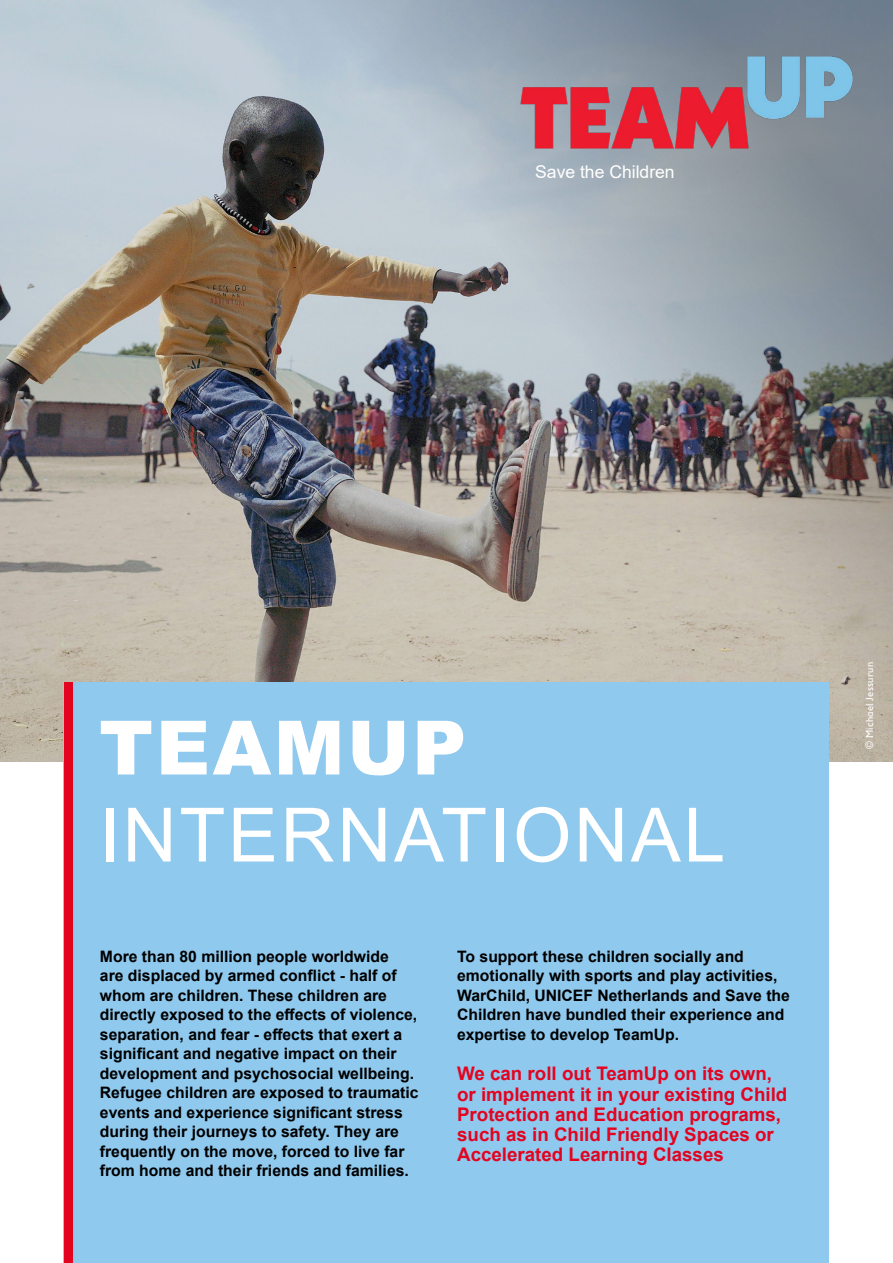
<style>
.page{position:relative;width:893px;height:1263px;background:#fff}
.page>*{position:absolute;margin:0;border:0;box-sizing:border-box;transform-origin:0 0}
.t1{font:75px "Arial";letter-spacing:.035em;color:#fff}
.t2{font:900 75px "Arial";letter-spacing:.035em;color:#fff}
.t3{font:700 18.75px/20.2px "Arial";color:#e30420}
.t4{font:17.55px "Arial";color:#fff}
.t5{font:700 15.75px/19.5px "Arial";color:#000}
.t6{font:10.5px "Gill Sans Infant Std";letter-spacing:.02em;color:#fff}
</style>
<div class="page">
<img style="left:0;top:0;width:893px;height:761px">
<img style="left:520px;top:43px;width:333px;height:113px">
<div style="left:64px;top:682px;width:765px;height:581px;background:#8fc9ee"></div>
<div style="left:64px;top:682px;width:8px;height:581px;background:#e30420"></div>
<p class="t4" style="left:535px;top:159px;width:141px">Save the Children</p>
<h1 class="t2" style="left:99px;top:693px;width:369px">TEAMUP</h1>
<h1 class="t1" style="left:99px;top:783px;width:628px">INTERNATIONAL</h1>
<p class="t5" style="left:100px;top:947px;width:320px">More than 80 million people worldwide<br>are displaced by armed conflict - half of whom are children. These children are directly exposed to the effects of violence, separation, and fear - effects that exert a significant and negative impact on their development and psychosocial wellbeing.<br>Refugee children are exposed to traumatic events and experience significant stress during their journeys to safety. They are frequently on the move, forced to live far from home and their friends and families.</p>
<p class="t5" style="left:457px;top:947px;width:334px">To support these children socially and emotionally with sports and play activities, WarChild, UNICEF Netherlands and Save the Children have bundled their experience and expertise to develop TeamUp.</p>
<p class="t3" style="left:457px;top:1064px;width:332px">We can roll out TeamUp on its own, or implement it in your existing Child Protection and Education programs, such as in Child Friendly Spaces or Accelerated Learning Classes</p>
<p class="t6" style="left:863px;top:749px;width:88px;rotate:-90deg">© Michael Jessurun</p>
</div>
